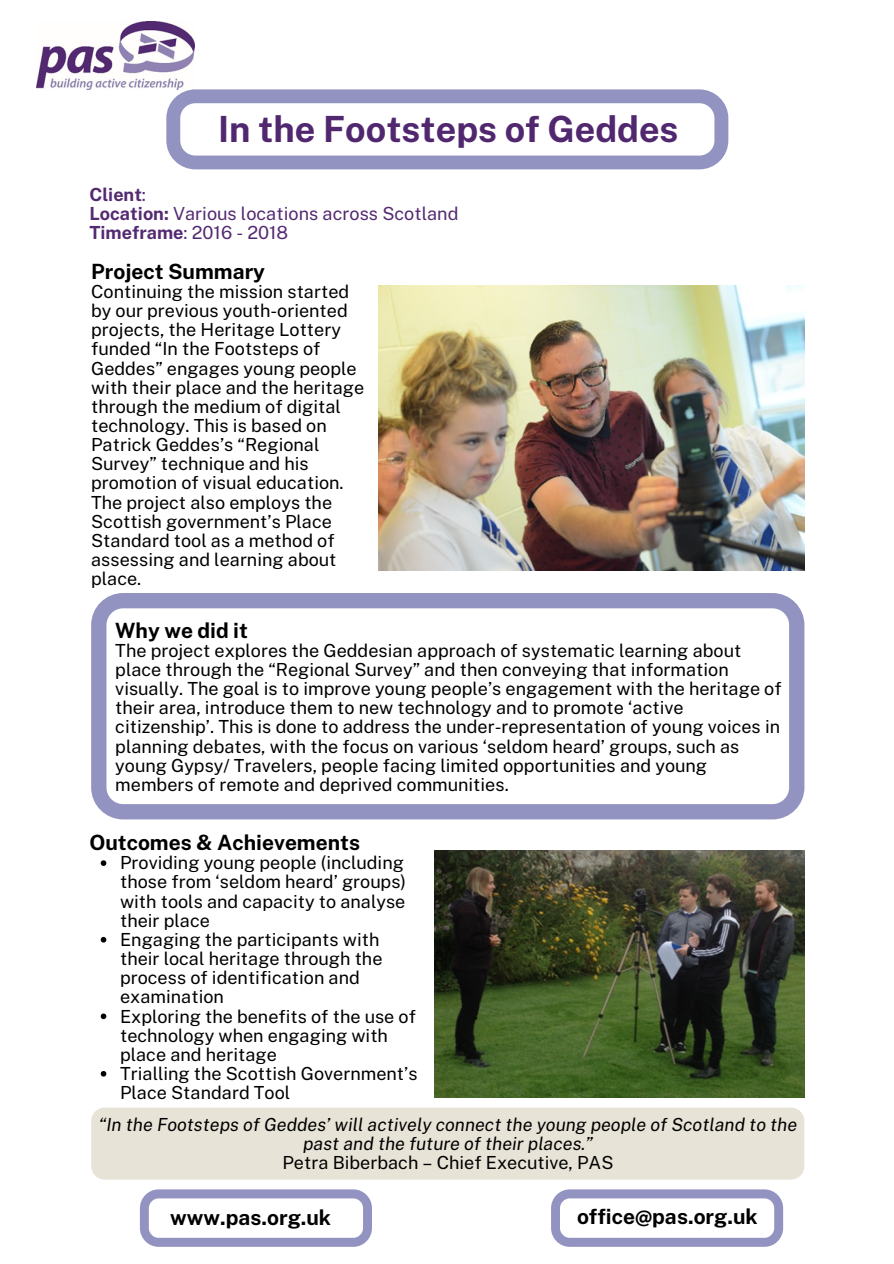
<style>
.page{position:relative;width:894px;height:1264px;background:#fff}
.page>*{position:absolute;margin:0;border:0;box-sizing:border-box;transform-origin:0 0}
.t1{font:700 36.15px "Public Sans";color:#51286f}
.t2{font:700 21px "Public Sans";color:#000}
.t3{font:18px/19.2px "Public Sans";color:#000}
.t4{font:italic 18px/19.2px "Public Sans";color:#000;text-align:center}
.t5{font:18px "Public Sans";color:#532971}
.t6{font:700 18px "Public Sans";color:#532971}
.s1{font-weight:400}
.s2{font-weight:700}
</style>
<div class="page">
<img style="left:36px;top:22px;width:158px;height:67px">
<svg style="left:140px;top:1189px;width:232px;height:57px"></svg>
<svg style="left:551px;top:1189px;width:231px;height:57px"></svg>
<svg style="left:166px;top:89px;width:562px;height:80px"></svg>
<svg style="left:91px;top:593px;width:713px;height:226px"></svg>
<img style="left:378px;top:286px;width:426px;height:284px">
<div style="left:91px;top:1107px;width:713px;height:72px;background:#e7e3d7;border-radius:14px"></div>
<img style="left:434px;top:850px;width:370px;height:247px">
<svg style="left:101px;top:860px;width:5px;height:6px"></svg>
<svg style="left:101px;top:936px;width:5px;height:6px"></svg>
<svg style="left:101px;top:1013px;width:5px;height:6px"></svg>
<svg style="left:101px;top:1071px;width:5px;height:5px"></svg>
<p class="t1" style="left:218px;top:107px;width:462px">In the Footsteps of Geddes</p>
<p class="t6" style="left:89px;top:184px;width:58px">Client<span class="s1">:</span></p>
<p class="t5" style="left:89px;top:203px;width:370px"><span class="s2">Location:</span> Various locations across Scotland</p>
<p class="t5" style="left:89px;top:222px;width:200px"><span class="s2">Timeframe</span>: 2016 - 2018</p>
<p class="t2" style="left:91px;top:259px;width:175px">Project Summary</p>
<p class="t3" style="left:91px;top:282px;width:274px">Continuing the mission started by our previous youth-oriented projects, the Heritage Lottery funded “In the Footsteps of<br>Geddes” engages young people with their place and the heritage through the medium of digital technology. This is based on<br>Patrick Geddes’s “Regional<br>Survey” technique and his promotion of visual education.<br>The project also employs the<br>Scottish government’s Place<br>Standard tool as a method of assessing and learning about place.</p>
<p class="t2" style="left:115px;top:617px;width:134px">Why we did it</p>
<p class="t3" style="left:115px;top:640px;width:667px">The project explores the Geddesian approach of systematic learning about place through the “Regional Survey” and then conveying that information visually. The goal is to improve young people’s engagement with the heritage of their area, introduce them to new technology and to promote ‘active citizenship’. This is done to address the under-representation of young voices in planning debates, with the focus on various ‘seldom heard’ groups, such as young Gypsy/ Travelers, people facing limited opportunities and young members of remote and deprived communities.</p>
<p class="t2" style="left:89px;top:830px;width:272px">Outcomes &amp; Achievements</p>
<p class="t3" style="left:120px;top:853px;width:287px">Providing young people (including those from ‘seldom heard’ groups) with tools and capacity to analyse their place</p>
<p class="t3" style="left:120px;top:929px;width:264px">Engaging the participants with their local heritage through the process of identification and examination</p>
<p class="t3" style="left:120px;top:1006px;width:297px">Exploring the benefits of the use of technology when engaging with place and heritage</p>
<p class="t3" style="left:120px;top:1063px;width:299px">Trialling the Scottish Government’s<br>Place Standard Tool</p>
<p class="t4" style="left:99px;top:1114px;width:699px">“In the Footsteps of Geddes’ will actively connect the young people of Scotland to the past and the future of their places.”</p>
<p class="t3" style="left:282px;top:1152px;width:332px">Petra Biberbach – Chief Executive, PAS</p>
<p class="t2" style="left:170px;top:1204px;width:162px">www.pas.org.uk</p>
<p class="t2" style="left:577px;top:1203px;width:182px">office@pas.org.uk</p>
</div>
